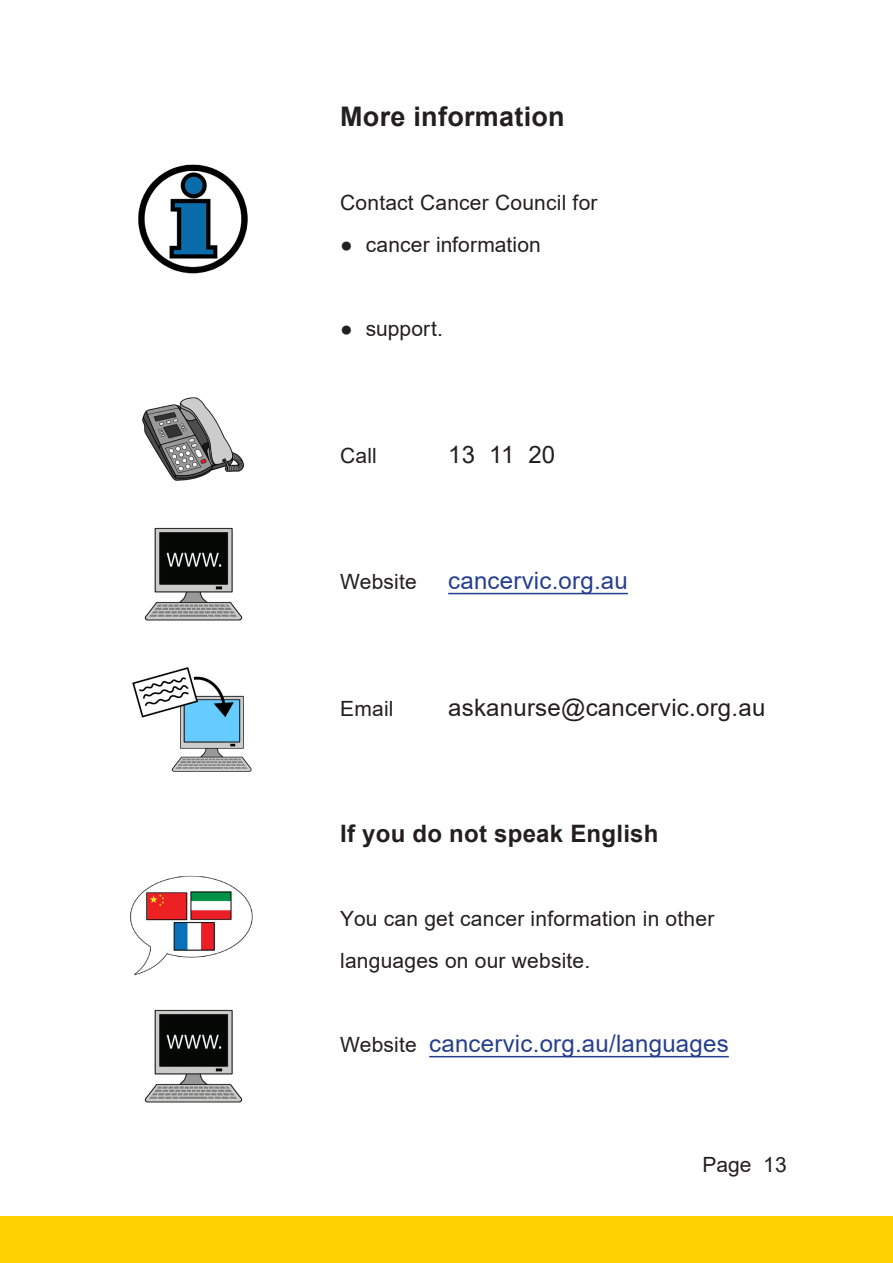
<style>
.page{position:relative;width:893px;height:1263px;background:#fff}
.page>*{position:absolute;margin:0;border:0;box-sizing:border-box;transform-origin:0 0}
.t1{font:700 27px "Arial";letter-spacing:.01em;color:#231f20}
.t2{font:24px "Arial";letter-spacing:.01em;color:#253f8e}
.t3{font:24px "Arial";letter-spacing:.01em;color:#231f20}
.t4{font:700 24px "Arial";letter-spacing:.01em;color:#231f20}
.t5{font:21px/42px "Arial";letter-spacing:.01em;color:#231f20}
.s1{font-size:21px;color:#231f20}
</style>
<div class="page">
<div style="left:0;top:1216px;width:893px;height:47px;background:#ffd200"></div>
<hr style="left:448px;top:593px;width:180px;height:1px;background:#253f8e">
<hr style="left:429px;top:1056px;width:300px;height:1px;background:#253f8e">
<img style="left:138px;top:164px;width:110px;height:110px">
<img style="left:142px;top:397px;width:102px;height:84px">
<img style="left:144px;top:527px;width:99px;height:94px">
<img style="left:133px;top:667px;width:119px;height:105px">
<img style="left:130px;top:875px;width:123px;height:101px">
<img style="left:144px;top:1009px;width:99px;height:94px">
<p class="t1" style="left:340px;top:97px;width:226px">More information</p>
<p class="t5" style="left:340px;top:181px;width:259px">Contact Cancer Council for</p>
<p class="t5" style="left:340px;top:223px;width:202px">● cancer information</p>
<p class="t5" style="left:340px;top:307px;width:104px">● support.</p>
<p class="t5" style="left:340px;top:434px;width:38px">Call</p>
<p class="t3" style="left:448px;top:438px;width:109px">13 11 20</p>
<p class="t5" style="left:340px;top:560px;width:78px">Website</p>
<p class="t2" style="left:448px;top:564px;width:181px">cancervic.org.au</p>
<p class="t5" style="left:340px;top:687px;width:55px">Email</p>
<p class="t3" style="left:448px;top:691px;width:319px">askanurse@cancervic.org.au</p>
<p class="t4" style="left:340px;top:817px;width:320px">If you do not speak English</p>
<p class="t5" style="left:340px;top:898px;width:376px">You can get cancer information in other languages on our website.</p>
<p class="t2" style="left:340px;top:1027px;width:390px"><span class="s1">Website</span> cancervic.org.au/languages</p>
<p class="t5" style="left:703px;top:1143px;width:86px">Page 13</p>
</div>
